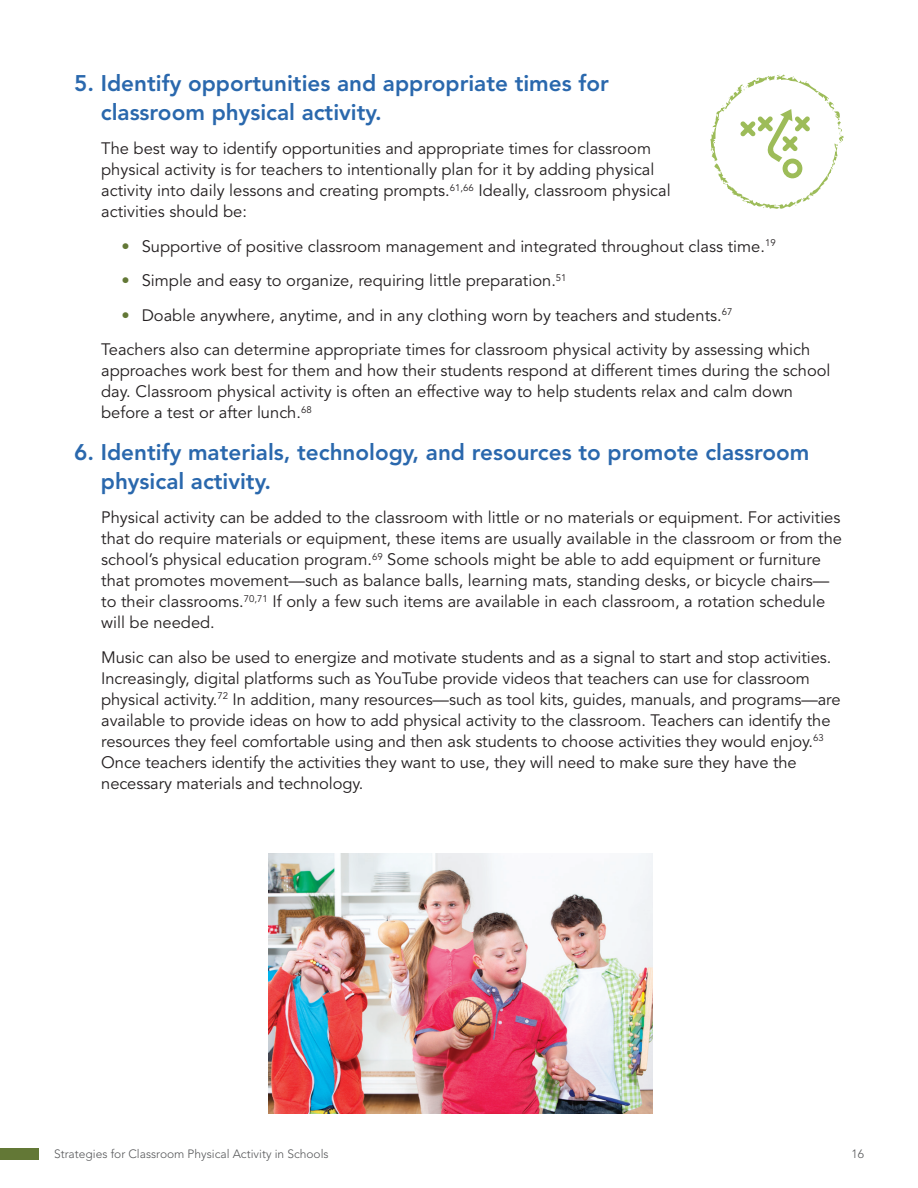
<style>
.page{position:relative;width:918px;height:1188px;background:#fff}
.page>*{position:absolute;margin:0;border:0;box-sizing:border-box;transform-origin:0 0}
.t1{font:800 22.5px/28.5px "Avenir LT Std";color:#2a68ad}
.p_indent{font:16.5px/21px "Avenir LT Std";color:#231f20}
.t2{font:300 12px "Avenir LT Std";color:#57585a}
.s1{color:#637836}
</style>
<div class="page">
<div style="left:0;top:1148px;width:39px;height:12px;background:#637836"></div>
<img style="left:269px;top:854px;width:384px;height:259px">
<svg style="left:710px;top:74px;width:134px;height:135px"></svg>
<h4 class="t1" style="left:101px;top:69px;width:509px;text-indent:-27px">5. Identify opportunities and appropriate times for classroom physical activity.</h4>
<p class="p_indent" style="left:101px;top:139px;width:571px">The best way to identify opportunities and appropriate times for classroom physical activity is for teachers to intentionally plan for it by adding physical activity into daily lessons and creating prompts.<sup>61,66</sup> Ideally, classroom physical activities should be:</p>
<p class="p_indent" style="left:122px;top:236px;width:656px"><span class="s1">•</span> Supportive of positive classroom management and integrated throughout class time.<sup>19</sup></p>
<p class="p_indent" style="left:122px;top:271px;width:447px"><span class="s1">•</span> Simple and easy to organize, requiring little preparation.<sup>51</sup></p>
<p class="p_indent" style="left:122px;top:305px;width:612px"><span class="s1">•</span> Doable anywhere, anytime, and in any clothing worn by teachers and students.<sup>67</sup></p>
<p class="p_indent" style="left:101px;top:340px;width:731px">Teachers also can determine appropriate times for classroom physical activity by assessing which approaches work best for them and how their students respond at different times during the school day. Classroom physical activity is often an effective way to help students relax and calm down before a test or after lunch.<sup>68</sup></p>
<h4 class="t1" style="left:101px;top:438px;width:710px;text-indent:-27px">6. Identify materials, technology, and resources to promote classroom physical activity.</h4>
<p class="p_indent" style="left:101px;top:508px;width:742px">Physical activity can be added to the classroom with little or no materials or equipment. For activities that do require materials or equipment, these items are usually available in the classroom or from the school’s physical education program.<sup>69</sup> Some schools might be able to add equipment or furniture that promotes movement—such as balance balls, learning mats, standing desks, or bicycle chairs— to their classrooms.<sup>70,71</sup> If only a few such items are available in each classroom, a rotation schedule will be needed.</p>
<p class="p_indent" style="left:101px;top:647px;width:741px">Music can also be used to energize and motivate students and as a signal to start and stop activities.<br>Increasingly, digital platforms such as YouTube provide videos that teachers can use for classroom physical activity.<sup>72</sup> In addition, many resources—such as tool kits, guides, manuals, and programs—are available to provide ideas on how to add physical activity to the classroom. Teachers can identify the resources they feel comfortable using and then ask students to choose activities they would enjoy.<sup>63<br></sup>Once teachers identify the activities they want to use, they will need to make sure they have the necessary materials and technology.</p>
<p class="t2" style="left:54px;top:1147px;width:276px">Strategies for Classroom Physical Activity in Schools</p>
<p class="t2" style="left:852px;top:1147px;width:14px">16</p>
</div>
